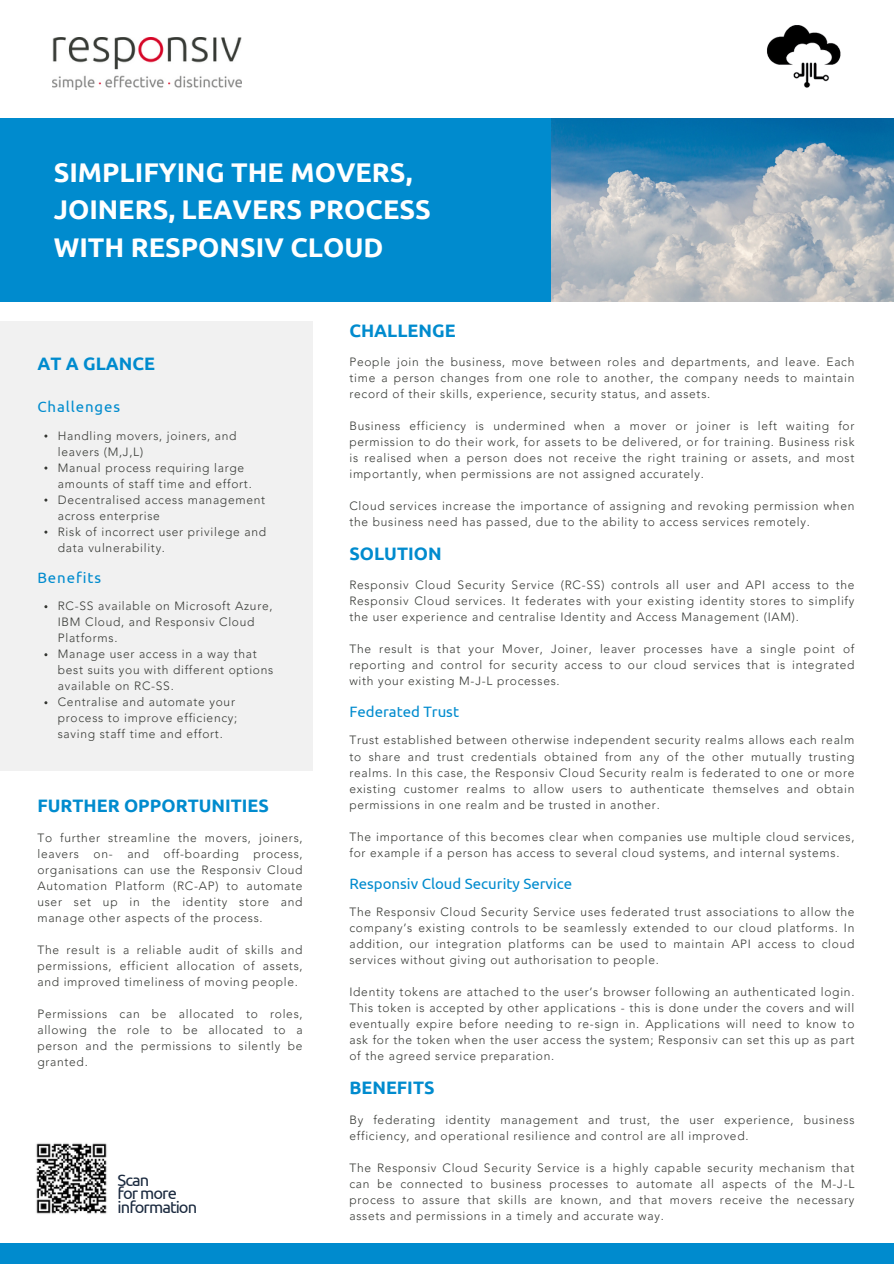
<style>
.page{position:relative;width:894px;height:1264px;background:#fff}
.page>*{position:absolute;margin:0;border:0;box-sizing:border-box;transform-origin:0 0}
.t1{font:700 27px/37.2px "Ubuntu";color:#fff}
.t2{font:700 18px "Ubuntu";color:#008bce}
.t3{font:16.5px/13.5px "Ubuntu";letter-spacing:-.055em;color:#1b2a3f}
.t4{font:15px "Ubuntu";color:#008bce}
.t5{font:15px "Ubuntu";letter-spacing:.06em;color:#008bce}
.t6{font:300 12px/16px "Avenir LT Pro";letter-spacing:.06em;color:#373935;text-align:justify}
</style>
<div class="page">
<img style="left:550px;top:118px;width:343px;height:183px">
<div style="left:0;top:118px;width:550px;height:184px;background:#008bce"></div>
<div style="left:0;top:321px;width:313px;height:449px;background:#f1f1f1"></div>
<div style="left:0;top:1243px;width:893px;height:20px;background:#008bce"></div>
<img style="left:53px;top:37px;width:188px;height:52px">
<img style="left:767px;top:25px;width:74px;height:63px">
<img style="left:36px;top:1143px;width:71px;height:71px">
<p class="t1" style="left:54px;top:154px;width:378px">SIMPLIFYING THE MOVERS,<br>JOINERS, LEAVERS PROCESS<br>WITH RESPONSIV CLOUD</p>
<p class="t2" style="left:37px;top:353px;width:119px">AT A GLANCE</p>
<p class="t5" style="left:37px;top:398px;width:84px">Challenges</p>
<p class="t6" style="left:58px;top:428px;width:180px">Handling movers, joiners, and leavers (M,J,L)</p>
<p class="t6" style="left:58px;top:460px;width:195px">Manual process requiring large amounts of staff time and effort.</p>
<p class="t6" style="left:58px;top:492px;width:209px">Decentralised access management across enterprise</p>
<p class="t6" style="left:58px;top:524px;width:210px">Risk of incorrect user privilege and data vulnerability.</p>
<p class="t5" style="left:37px;top:568px;width:65px">Benefits</p>
<p class="t6" style="left:58px;top:599px;width:216px;text-align:left">RC-SS available on Microsoft Azure,<br>IBM Cloud, and Responsiv Cloud<br>Platforms.</p>
<p class="t6" style="left:58px;top:647px;width:217px;text-align:left">Manage user access in a way that best suits you with different options available on RC-SS.</p>
<p class="t6" style="left:58px;top:695px;width:181px;text-align:left">Centralise and automate your process to improve efficiency; saving staff time and effort.</p>
<p class="t2" style="left:37px;top:795px;width:233px">FURTHER OPPORTUNITIES</p>
<p class="t6" style="left:37px;top:830px;width:267px">To further streamline the movers, joiners, leavers on- and off-boarding process, organisations can use the Responsiv Cloud Automation Platform (RC-AP) to automate user set up in the identity store and manage other aspects of the process.</p>
<p class="t6" style="left:37px;top:942px;width:267px">The result is a reliable audit of skills and permissions, efficient allocation of assets, and improved timeliness of moving people.</p>
<p class="t6" style="left:37px;top:1006px;width:267px">Permissions can be allocated to roles, allowing the role to be allocated to a person and the permissions to silently be granted.</p>
<p class="t3" style="left:117px;top:1172px;width:33px">Scan</p>
<p class="t3" style="left:117px;top:1186px;width:81px">for more information</p>
<p class="t2" style="left:349px;top:320px;width:108px">CHALLENGE</p>
<p class="t6" style="left:349px;top:355px;width:506px">People join the business, move between roles and departments, and leave. Each time a person changes from one role to another, the company needs to maintain record of their skills, experience, security status, and assets.</p>
<p class="t6" style="left:349px;top:419px;width:506px">Business efficiency is undermined when a mover or joiner is left waiting for permission to do their work, for assets to be delivered, or for training. Business risk is realised when a person does not receive the right training or assets, and most importantly, when permissions are not assigned accurately.</p>
<p class="t6" style="left:349px;top:499px;width:506px">Cloud services increase the importance of assigning and revoking permission when the business need has passed, due to the ability to access services remotely.</p>
<p class="t2" style="left:349px;top:543px;width:94px">SOLUTION</p>
<p class="t6" style="left:349px;top:577px;width:506px">Responsiv Cloud Security Service (RC-SS) controls all user and API access to the Responsiv Cloud services. It federates with your existing identity stores to simplify the user experience and centralise Identity and Access Management (IAM).</p>
<p class="t6" style="left:349px;top:641px;width:506px">The result is that your Mover, Joiner, leaver processes have a single point of reporting and control for security access to our cloud services that is integrated with your existing M-J-L processes.</p>
<p class="t4" style="left:349px;top:703px;width:111px">Federated Trust</p>
<p class="t6" style="left:349px;top:733px;width:506px">Trust established between otherwise independent security realms allows each realm to share and trust credentials obtained from any of the other mutually trusting realms. In this case, the Responsiv Cloud Security realm is federated to one or more existing customer realms to allow users to authenticate themselves and obtain permissions in one realm and be trusted in another.</p>
<p class="t6" style="left:349px;top:829px;width:506px">The importance of this becomes clear when companies use multiple cloud services, for example if a person has access to several cloud systems, and internal systems.</p>
<p class="t4" style="left:349px;top:875px;width:224px">Responsiv Cloud Security Service</p>
<p class="t6" style="left:349px;top:905px;width:506px">The Responsiv Cloud Security Service uses federated trust associations to allow the company’s existing controls to be seamlessly extended to our cloud platforms. In addition, our integration platforms can be used to maintain API access to cloud services without giving out authorisation to people.</p>
<p class="t6" style="left:349px;top:985px;width:506px">Identity tokens are attached to the user’s browser following an authenticated login.<br>This token is accepted by other applications - this is done under the covers and will eventually expire before needing to re-sign in. Applications will need to know to ask for the token when the user access the system; Responsiv can set this up as part of the agreed service preparation.</p>
<p class="t2" style="left:349px;top:1077px;width:87px">BENEFITS</p>
<p class="t6" style="left:349px;top:1113px;width:506px">By federating identity management and trust, the user experience, business efficiency, and operational resilience and control are all improved.</p>
<p class="t6" style="left:349px;top:1161px;width:506px">The Responsiv Cloud Security Service is a highly capable security mechanism that can be connected to business processes to automate all aspects of the M-J-L process to assure that skills are known, and that movers receive the necessary assets and permissions in a timely and accurate way.</p>
</div>
